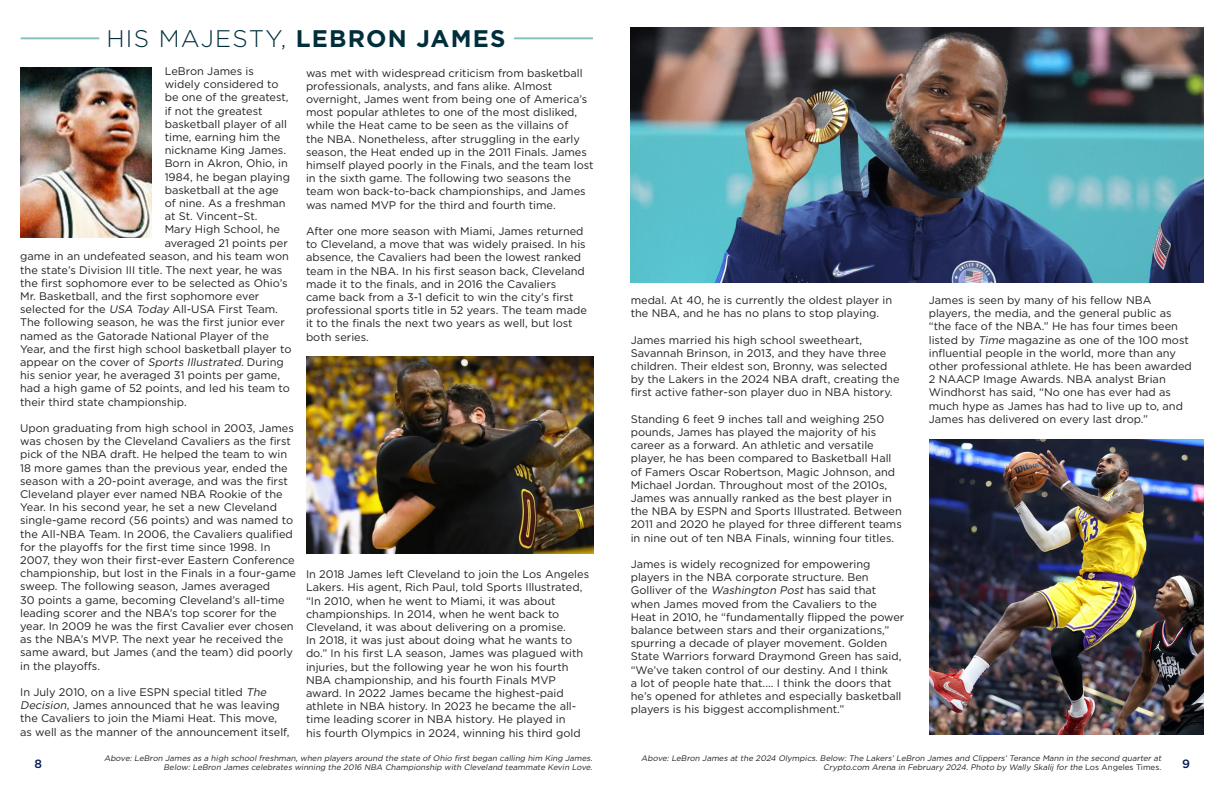
<style>
.page{position:relative;width:1224px;height:792px;background:#fff}
.page>*{position:absolute;margin:0;border:0;box-sizing:border-box;transform-origin:0 0}
.t1{font:300 24px "Gotham";letter-spacing:.05em;color:#002f3b}
.t2{font:500 12px "Gotham";color:#021851}
.t3{font:11px/13.2px "Gotham";color:#231f20}
.t4{font:italic 8px/9.6px "Gotham";color:#231f20;text-align:right}
.s1{font-weight:700}
.s2{font-style:italic}
.s3{font-style:normal}
</style>
<div class="page">
<img style="left:21px;top:68px;width:130px;height:170px">
<hr style="left:514px;top:37px;width:79px;height:2px;background:#85c2c6">
<hr style="left:21px;top:37px;width:78px;height:2px;background:#85c2c6">
<img style="left:306px;top:356px;width:287px;height:197px">
<img style="left:930px;top:439px;width:274px;height:296px">
<img style="left:631px;top:27px;width:573px;height:255px">
<p class="t1" style="left:107px;top:23px;width:400px">HIS MAJESTY, <span class="s1">LEBRON JAMES</span></p>
<p class="t3" style="left:165px;top:64px;width:127px">LeBron James is widely considered to be one of the greatest, if not the greatest basketball player of all time, earning him the nickname King James.<br>Born in Akron, Ohio, in<br>1984, he began playing basketball at the age of nine. As a freshman at St. Vincent–St.<br>Mary High School, he averaged 21 points per</p>
<p class="t3" style="left:20px;top:250px;width:273px">game in an undefeated season, and his team won the state’s Division III title. The next year, he was the first sophomore ever to be selected as Ohio’s Mr. Basketball, and the first sophomore ever selected for the <span class="s2">USA Today</span> All-USA First Team.<br>The following season, he was the first junior ever named as the Gatorade National Player of the Year, and the first high school basketball player to appear on the cover of <span class="s2">Sports Illustrated</span>. During his senior year, he averaged 31 points per game, had a high game of 52 points, and led his team to their third state championship.</p>
<p class="t3" style="left:20px;top:421px;width:277px">Upon graduating from high school in 2003, James was chosen by the Cleveland Cavaliers as the first pick of the NBA draft. He helped the team to win 18 more games than the previous year, ended the season with a 20-point average, and was the first Cleveland player ever named NBA Rookie of the Year. In his second year, he set a new Cleveland single-game record (56 points) and was named to the All-NBA Team. In 2006, the Cavaliers qualified for the playoffs for the first time since 1998. In 2007, they won their first-ever Eastern Conference championship, but lost in the Finals in a four-game sweep. The following season, James averaged<br>30 points a game, becoming Cleveland’s all-time leading scorer and the NBA’s top scorer for the year. In 2009 he was the first Cavalier ever chosen as the NBA’s MVP. The next year he received the same award, but James (and the team) did poorly in the playoffs.</p>
<p class="t3" style="left:20px;top:685px;width:271px">In July 2010, on a live ESPN special titled <span class="s2">The Decision</span>, James announced that he was leaving the Cavaliers to join the Miami Heat. This move, as well as the manner of the announcement itself,</p>
<p class="t3" style="left:306px;top:66px;width:289px">was met with widespread criticism from basketball professionals, analysts, and fans alike. Almost overnight, James went from being one of America’s most popular athletes to one of the most disliked, while the Heat came to be seen as the villains of<br>the NBA. Nonetheless, after struggling in the early season, the Heat ended up in the 2011 Finals. James himself played poorly in the Finals, and the team lost in the sixth game. The following two seasons the team won back-to-back championships, and James was named MVP for the third and fourth time.</p>
<p class="t3" style="left:306px;top:224px;width:282px">After one more season with Miami, James returned to Cleveland, a move that was widely praised. In his absence, the Cavaliers had been the lowest ranked team in the NBA. In his first season back, Cleveland made it to the finals, and in 2016 the Cavaliers came back from a 3-1 deficit to win the city’s first professional sports title in 52 years. The team made it to the finals the next two years as well, but lost both series.</p>
<p class="t3" style="left:306px;top:568px;width:285px">In 2018 James left Cleveland to join the Los Angeles Lakers. His agent, Rich Paul, told Sports Illustrated, “In 2010, when he went to Miami, it was about championships. In 2014, when he went back to Cleveland, it was about delivering on a promise.<br>In 2018, it was just about doing what he wants to do.” In his first LA season, James was plagued with injuries, but the following year he won his fourth NBA championship, and his fourth Finals MVP award. In 2022 James became the highest-paid athlete in NBA history. In 2023 he became the all&shy;time leading scorer in NBA history. He played in<br>his fourth Olympics in 2024, winning his third gold</p>
<p class="t3" style="left:631px;top:293px;width:263px">medal. At 40, he is currently the oldest player in the NBA, and he has no plans to stop playing.</p>
<p class="t3" style="left:631px;top:333px;width:270px">James married his high school sweetheart, Savannah Brinson, in 2013, and they have three children. Their eldest son, Bronny, was selected by the Lakers in the 2024 NBA draft, creating the first active father-son player duo in NBA history.</p>
<p class="t3" style="left:631px;top:412px;width:273px">Standing 6 feet 9 inches tall and weighing 250 pounds, James has played the majority of his career as a forward. An athletic and versatile player, he has been compared to Basketball Hall of Famers Oscar Robertson, Magic Johnson, and Michael Jordan. Throughout most of the 2010s, James was annually ranked as the best player in the NBA by ESPN and Sports Illustrated. Between 2011 and 2020 he played for three different teams in nine out of ten NBA Finals, winning four titles.</p>
<p class="t3" style="left:631px;top:557px;width:275px">James is widely recognized for empowering players in the NBA corporate structure. Ben Golliver of the <span class="s2">Washington Post</span> has said that when James moved from the Cavaliers to the Heat in 2010, he “fundamentally flipped the power balance between stars and their organizations,” spurring a decade of player movement. Golden State Warriors forward Draymond Green has said, “We’ve taken control of our destiny. And I think<br>a lot of people hate that.... I think the doors that he’s opened for athletes and especially basketball players is his biggest accomplishment.”</p>
<p class="t3" style="left:929px;top:293px;width:265px">James is seen by many of his fellow NBA players, the media, and the general public as “the face of the NBA.” He has four times been listed by <span class="s2">Time</span> magazine as one of the 100 most influential people in the world, more than any other professional athlete. He has been awarded 2 NAACP Image Awards. NBA analyst Brian Windhorst has said, “No one has ever had as much hype as James has had to live up to, and James has delivered on every last drop.”</p>
<p class="t4" style="left:104px;top:753px;width:492px">Above: LeBron James as a high school freshman, when players around the state of Ohio first began calling him King James.</p>
<p class="t4" style="left:164px;top:762px;width:432px">Below: LeBron James celebrates winning the 2016 NBA Championship with Cleveland teammate Kevin Love.</p>
<p class="t4" style="left:641px;top:753px;width:523px">Above: LeBron James at the 2024 Olympics. Below: The Lakers’ LeBron James and Clippers’ Terance Mann in the second quarter at<br>Crypto.com Arena in February 2024. Photo by Wally Skalij for the <span class="s3">L o s A n g e l e s T i m e s .</span></p>
<p class="t2" style="left:34px;top:756px;width:9px">8</p>
<p class="t2" style="left:1182px;top:756px;width:9px">9</p>
</div>
